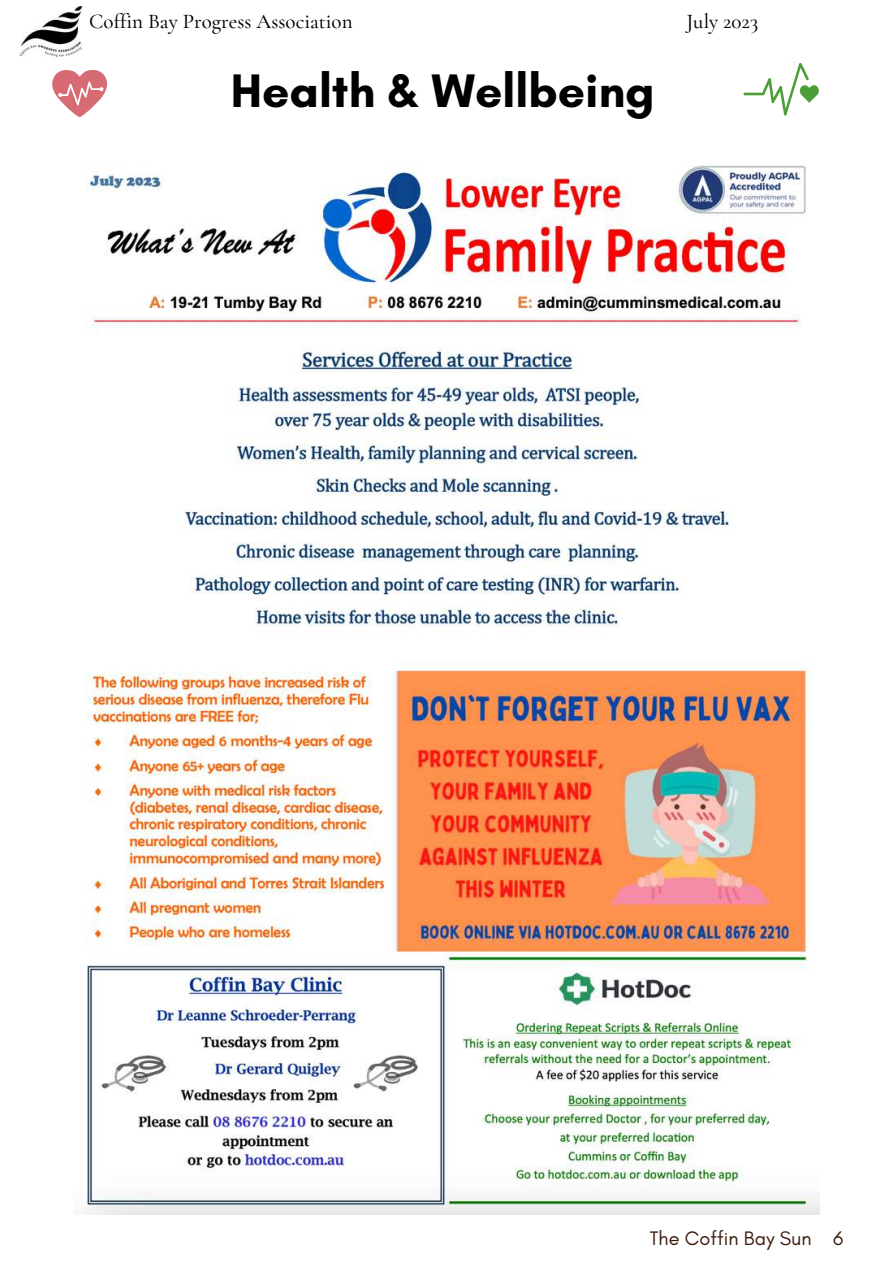
<style>
.page{position:relative;width:893px;height:1264px;background:#fff}
.page>*{position:absolute;margin:0;border:0;box-sizing:border-box;transform-origin:0 0}
.t1{font:700 47.85px "Glacial Indifference";color:#000}
.t2{font:500 21px "Cormorant Garamond";color:#000}
.t3{font:19.95px "Glacial Indifference";color:#3c1a0c}
</style>
<div class="page">
<img style="left:19px;top:7px;width:65px;height:51px">
<svg style="left:52px;top:69px;width:55px;height:48px"></svg>
<svg style="left:743px;top:63px;width:75px;height:53px"></svg>
<img style="left:83px;top:165px;width:736px;height:1049px">
<p class="t2" style="left:89px;top:9px;width:265px">Coffin Bay Progress Association</p>
<p class="t2" style="left:686px;top:9px;width:73px">July 2023</p>
<h1 class="t1" style="left:231px;top:61px;width:425px">Health &amp; Wellbeing</h1>
<p class="t3" style="left:649px;top:1225px;width:195px">The Coffin Bay Sun 6</p>
</div>
